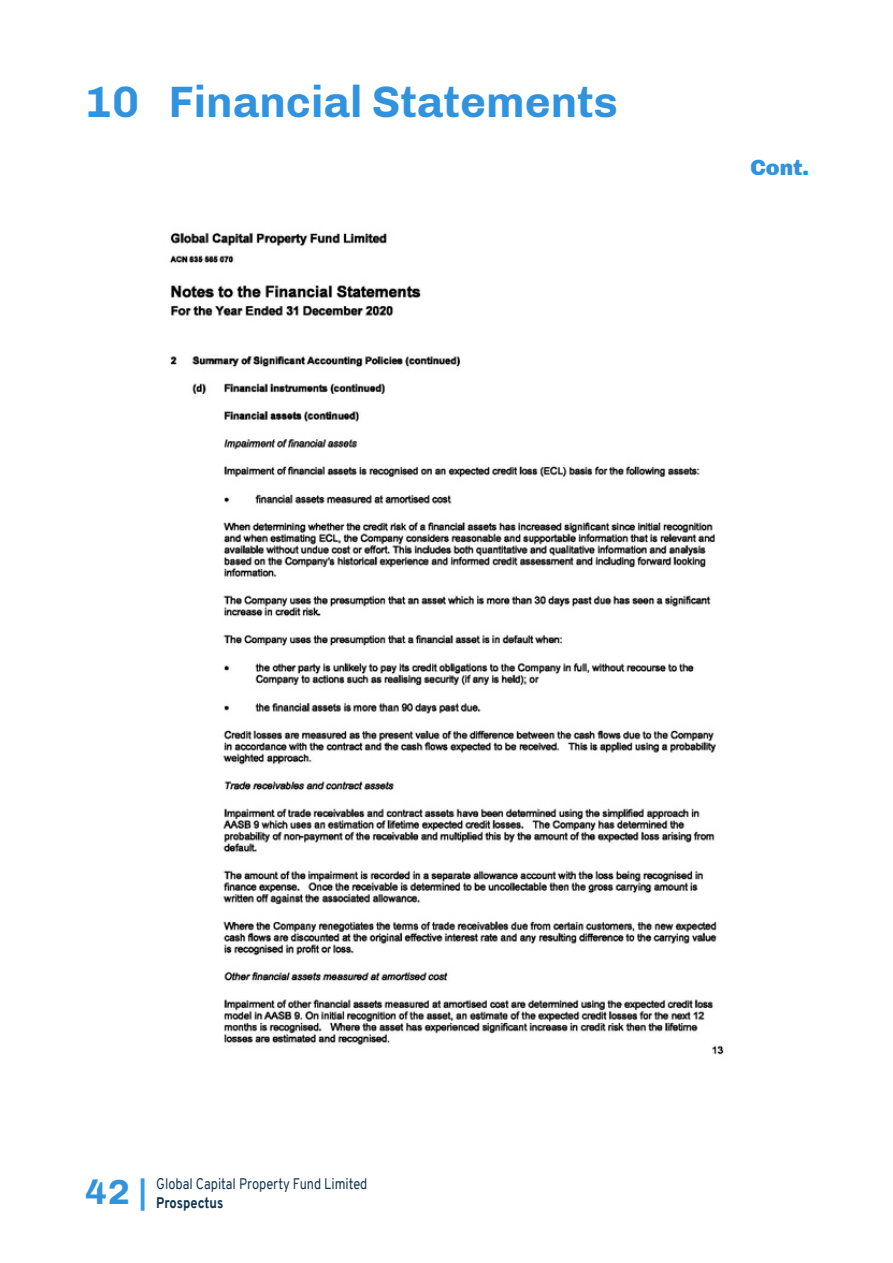
<style>
.page{position:relative;width:893px;height:1263px;background:#fff}
.page>*{position:absolute;margin:0;border:0;box-sizing:border-box;transform-origin:0 0}
.t1{font:700 45px "Chivo";color:#3193de}
.t2{font:700 35.7px "Chivo";color:#3193de}
.t3{font:900 22.5px "Chivo";color:#3193de}
.t4{font:15px "Overpass";color:#123651;scale:.85 1}
.t5{font:800 15px "Overpass";color:#123651;scale:.85 1}
.s1{color:#00a0e3}
.s2{color:#339aea}
</style>
<div class="page">
<img style="left:169px;top:232px;width:555px;height:823px">
<h1 class="t1" style="left:85px;top:75px;width:534px">10 Financial Statements</h1>
<h3 class="t3" style="left:750px;top:154px;width:60px">Cont<span class="s1">.</span></h3>
<h2 class="t2" style="left:85px;top:1170px;width:64px">42<span class="s2">|</span></h2>
<p class="t4" style="left:156px;top:1177px;width:250px">Global Capital Property Fund Limited</p>
<p class="t5" style="left:156px;top:1196px;width:81px">Prospectus</p>
</div>
